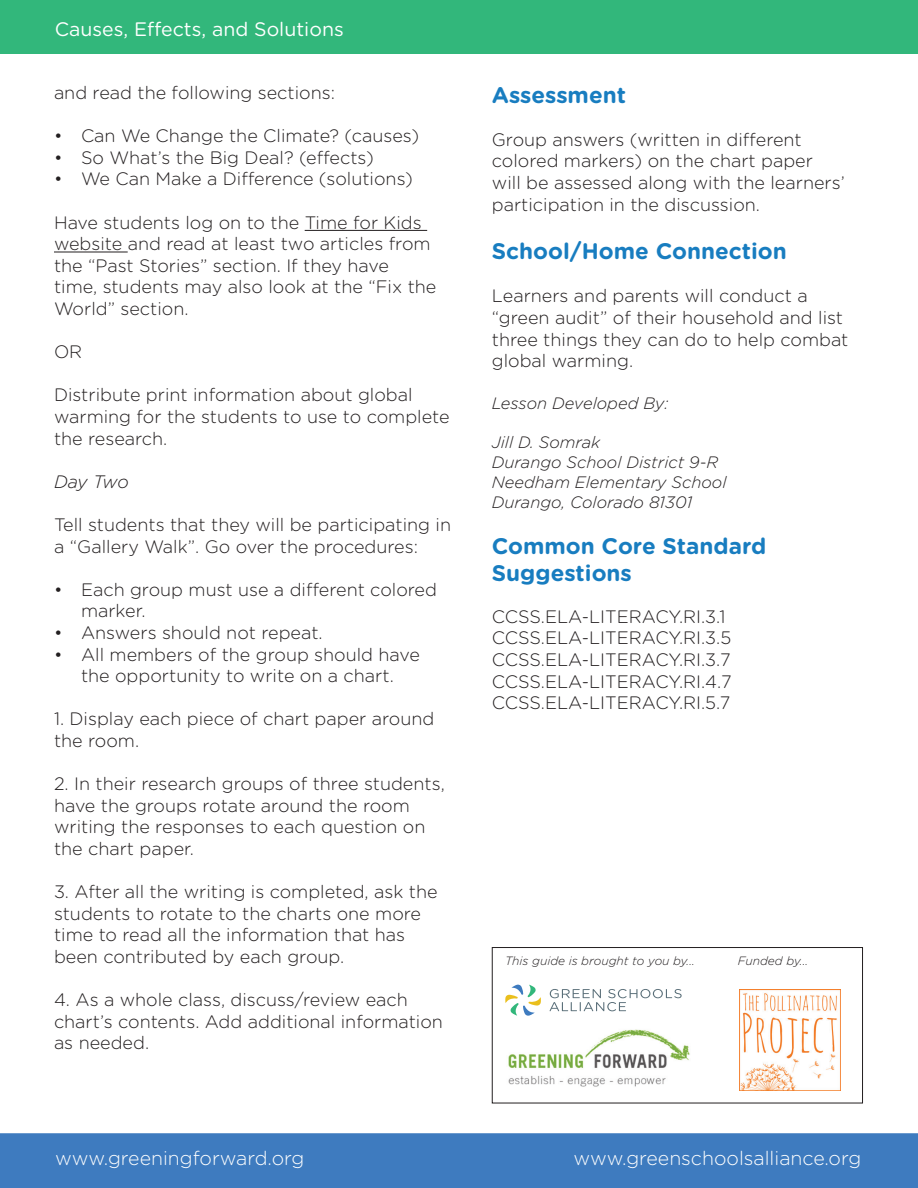
<style>
.page{position:relative;width:918px;height:1188px;background:#fff}
.page>*{position:absolute;margin:0;border:0;box-sizing:border-box;transform-origin:0 0}
.t1{font:700 22.5px/27px "Gotham Rounded";color:#187dc0}
.t2{font:300 19.5px "Gotham Rounded";color:#fff}
.t3{font:19.5px "Gotham Rounded";color:#fff}
.t4{font:300 18px/21.6px "Gotham Rounded";color:#231f20}
.t5{font:italic 300 18px "Gotham Rounded";letter-spacing:-.025em;color:#231f20}
.t6{font:italic 300 16.5px/19.8px "Gotham Rounded";color:#231f20}
.t7{font:italic 300 12px "Gotham Rounded";color:#231f20}
</style>
<div class="page">
<div style="left:0;top:0;width:918px;height:54px;background:#32b77b"></div>
<div style="left:0;top:1133px;width:918px;height:55px;background:#3e7bbf"></div>
<hr style="left:305px;top:230px;width:122px;height:1px;background:#231f20">
<hr style="left:54px;top:252px;width:74px;height:1px;background:#231f20">
<div style="left:492px;top:947px;width:371px;height:156px;border:1px solid #231f20"></div>
<img style="left:508px;top:1029px;width:182px;height:58px">
<svg style="left:550px;top:989px;width:132px;height:22px"></svg>
<svg style="left:505px;top:984px;width:36px;height:32px"></svg>
<img style="left:740px;top:989px;width:100px;height:101px">
<p class="t3" style="left:55px;top:16px;width:291px">Causes, Effects, and Solutions</p>
<p class="t4" style="left:54px;top:81px;width:283px">and read the following sections:</p>
<p class="t4" style="left:54px;top:124px;width:367px">• Can We Change the Climate? (causes)</p>
<p class="t4" style="left:54px;top:146px;width:321px">• So What’s the Big Deal? (effects)</p>
<p class="t4" style="left:54px;top:167px;width:361px">• We Can Make a Difference (solutions)</p>
<p class="t4" style="left:54px;top:211px;width:384px">Have students log on to the Time for Kids website and read at least two articles from the “Past Stories” section. If they have time, students may also look at the “Fix the World” section.</p>
<p class="t4" style="left:54px;top:340px;width:30px">OR</p>
<p class="t4" style="left:54px;top:383px;width:397px">Distribute print information about global warming for the students to use to complete the research.</p>
<p class="t5" style="left:54px;top:469px;width:76px">Day Two</p>
<p class="t4" style="left:54px;top:513px;width:399px">Tell students that they will be participating in a “Gallery Walk”. Go over the procedures:</p>
<p class="t4" style="left:81px;top:578px;width:358px;text-indent:-27px">• Each group must use a different colored marker.</p>
<p class="t4" style="left:54px;top:621px;width:270px">• Answers should not repeat.</p>
<p class="t4" style="left:54px;top:643px;width:368px;text-align:center">• All members of the group should have the opportunity to write on a chart.</p>
<p class="t4" style="left:54px;top:707px;width:382px">1. Display each piece of chart paper around the room.</p>
<p class="t4" style="left:54px;top:772px;width:392px">2. In their research groups of three students, have the groups rotate around the room writing the responses to each question on the chart paper.</p>
<p class="t4" style="left:54px;top:880px;width:385px">3. After all the writing is completed, ask the students to rotate to the charts one more time to read all the information that has been contributed by each group.</p>
<p class="t4" style="left:54px;top:988px;width:391px">4. As a whole class, discuss/review each chart’s contents. Add additional information as needed.</p>
<p class="t1" style="left:492px;top:80px;width:136px">Assessment</p>
<p class="t4" style="left:492px;top:128px;width:354px">Group answers (written in different colored markers) on the chart paper will be assessed along with the learners’ participation in the discussion.</p>
<p class="t1" style="left:492px;top:237px;width:296px">School/Home Connection</p>
<p class="t4" style="left:492px;top:284px;width:358px">Learners and parents will conduct a “green audit” of their household and list three things they can do to help combat global warming.</p>
<p class="t6" style="left:492px;top:392px;width:178px">Lesson Developed By:</p>
<p class="t6" style="left:492px;top:432px;width:236px">Jill D. Somrak<br>Durango School District 9-R<br>Needham Elementary School<br>Durango, Colorado 81301</p>
<p class="t1" style="left:492px;top:532px;width:276px">Common Core Standard<br>Suggestions</p>
<p class="t4" style="left:492px;top:605px;width:241px">CCSS.ELA-LITERACY.RI.3.1<br>CCSS.ELA-LITERACY.RI.3.5<br>CCSS.ELA-LITERACY.RI.3.7<br>CCSS.ELA-LITERACY.RI.4.7<br>CCSS.ELA-LITERACY.RI.5.7</p>
<p class="t7" style="left:505px;top:953px;width:191px">This guide is brought to you by...</p>
<p class="t7" style="left:738px;top:953px;width:72px">Funded by...</p>
<p class="t2" style="left:55px;top:1145px;width:251px">www.greeningforward.org</p>
<p class="t2" style="left:573px;top:1145px;width:289px">www.greenschoolsalliance.org</p>
</div>
